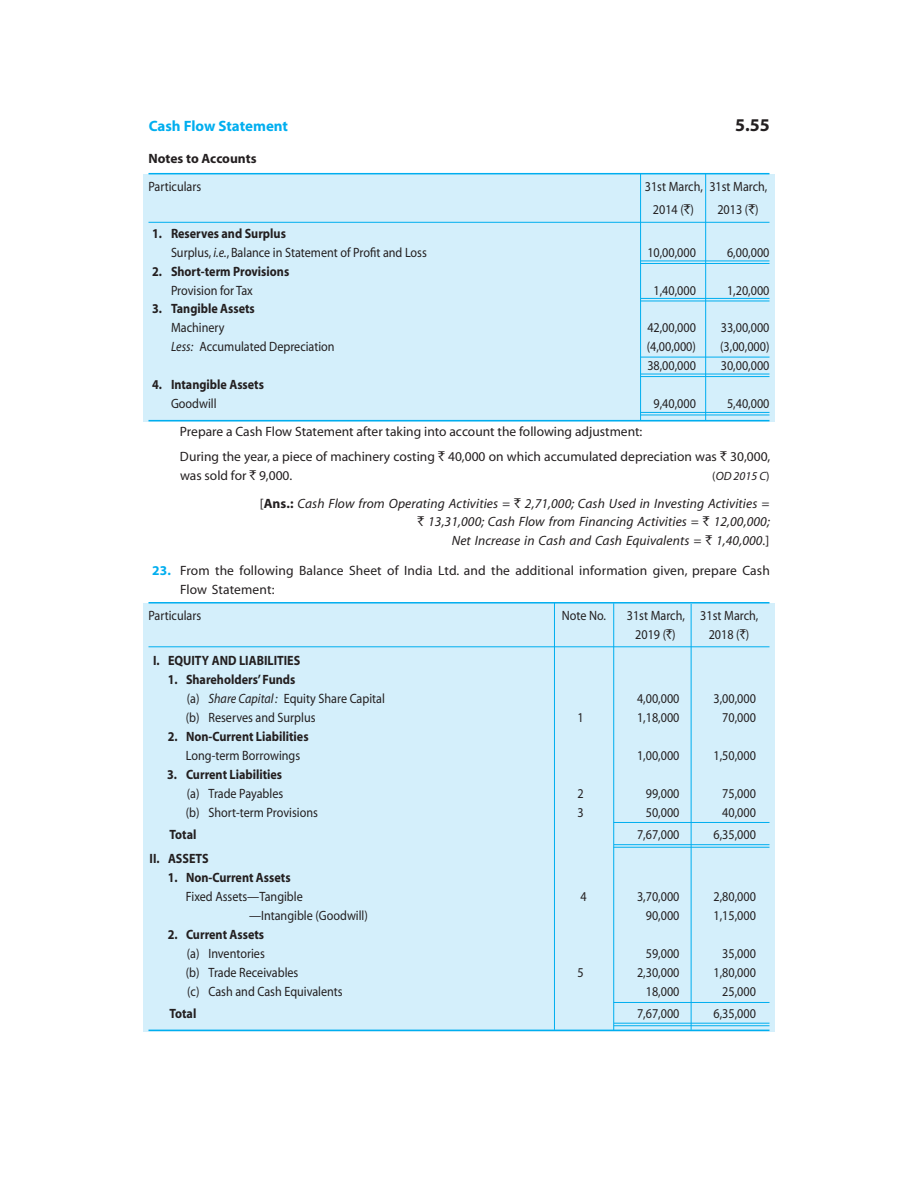
<style>
.page{position:relative;width:918px;height:1188px;background:#fff}
.page>*{position:absolute;margin:0;border:0;box-sizing:border-box;transform-origin:0 0}
.t1{font:700 18px "Myriad";color:#231f20}
.t2{font:700 15px "Myriad";letter-spacing:-.005em;color:#00aeef}
.quest1{font:13.5px "Myriad";color:#231f20;scale:.9 1}
.t3{font:700 13.5px "Myriad";color:#231f20;scale:.9 1}
.quest{font:italic 13.5px/18.9px "Myriad";letter-spacing:.01em;color:#231f20;text-align:right}
.quest1-2{font:13.5px/18.9px "Myriad";color:#231f20}
.quest-2{font:13.5px/18.9px "Myriad";letter-spacing:.01em;color:#231f20}
.t4{font:700 13.5px "Myriad";color:#231f20}
.quest1-3{font:italic 12px "Myriad";color:#231f20}
.s1{font-family:"Rupee Foradian"}
.s2{font-style:italic}
.s3{font-style:normal}
.s4{font-weight:700;font-style:normal}
.s5{font-family:"Rupee Foradian";font-style:normal}
.s6{font-weight:700;color:#00aeef}
</style>
<div class="page">
<div style="left:143px;top:604px;width:632px;height:428px;background:#d4effb"></div>
<div style="left:143px;top:175px;width:632px;height:247px;background:#d4effb"></div>
<hr style="left:640px;top:261px;width:130px;height:1px;background:#00aeef">
<hr style="left:641px;top:263px;width:129px;height:1px;background:#00aeef">
<hr style="left:641px;top:298px;width:128px;height:1px;background:#00aeef">
<hr style="left:640px;top:301px;width:129px;height:1px;background:#00aeef">
<hr style="left:641px;top:374px;width:128px;height:1px;background:#00aeef">
<hr style="left:640px;top:376px;width:129px;height:1px;background:#00aeef">
<hr style="left:640px;top:412px;width:129px;height:1px;background:#00aeef">
<hr style="left:640px;top:415px;width:130px;height:1px;background:#00aeef">
<hr style="left:641px;top:357px;width:129px;height:1px;background:#00aeef">
<hr style="left:705px;top:174px;width:1px;height:246px;background:#00aeef">
<hr style="left:640px;top:174px;width:1px;height:247px;background:#00aeef">
<hr style="left:614px;top:844px;width:155px;height:1px;background:#00aeef">
<hr style="left:614px;top:847px;width:156px;height:1px;background:#00aeef">
<hr style="left:614px;top:822px;width:156px;height:1px;background:#00aeef">
<hr style="left:614px;top:1023px;width:155px;height:1px;background:#00aeef">
<hr style="left:614px;top:1025px;width:156px;height:1px;background:#00aeef">
<hr style="left:614px;top:1002px;width:156px;height:1px;background:#00aeef">
<hr style="left:691px;top:604px;width:1px;height:426px;background:#00aeef">
<hr style="left:613px;top:603px;width:1px;height:427px;background:#00aeef">
<hr style="left:554px;top:603px;width:1px;height:427px;background:#00aeef">
<hr style="left:148px;top:173px;width:622px;height:1px;background:#00aeef">
<hr style="left:148px;top:222px;width:622px;height:1px;background:#00aeef">
<hr style="left:148px;top:420px;width:622px;height:1px;background:#00aeef">
<hr style="left:148px;top:602px;width:622px;height:2px;background:#00aeef">
<hr style="left:148px;top:646px;width:622px;height:1px;background:#00aeef">
<hr style="left:148px;top:1030px;width:622px;height:1px;background:#00aeef">
<p class="t2" style="left:149px;top:118px;width:141px">Cash Flow Statement</p>
<h1 class="t1" style="left:735px;top:115px;width:36px">5.55</h1>
<p class="t4" style="left:148px;top:152px;width:110px">Notes to Accounts</p>
<p class="quest1" style="left:148px;top:180px;width:60px">Particulars</p>
<p class="quest1" style="left:645px;top:180px;width:138px">31st March, 31st March,</p>
<p class="quest1" style="left:653px;top:203px;width:47px">2014 (<span class="s1">`</span>)</p>
<p class="quest1" style="left:717px;top:203px;width:47px">2013 (<span class="s1">`</span>)</p>
<p class="t3" style="left:152px;top:226px;width:150px">1. Reserves and Surplus</p>
<p class="quest1" style="left:171px;top:246px;width:286px">Surplus, <span class="s2">i.e.</span>, Balance in Statement of Profit and Loss</p>
<p class="quest1" style="left:647px;top:246px;width:56px">10,00,000</p>
<p class="quest1" style="left:727px;top:246px;width:49px">6,00,000</p>
<p class="t3" style="left:152px;top:264px;width:154px">2. Short-term Provisions</p>
<p class="quest1" style="left:171px;top:283px;width:93px">Provision for Tax</p>
<p class="quest1" style="left:654px;top:283px;width:49px">1,40,000</p>
<p class="quest1" style="left:727px;top:283px;width:49px">1,20,000</p>
<p class="t3" style="left:152px;top:302px;width:116px">3. Tangible Assets</p>
<p class="quest1" style="left:171px;top:321px;width:61px">Machinery</p>
<p class="quest1" style="left:647px;top:321px;width:56px">42,00,000</p>
<p class="quest1" style="left:721px;top:321px;width:56px">33,00,000</p>
<p class="quest1" style="left:171px;top:340px;width:183px"><span class="s2">Less:</span> Accumulated Depreciation</p>
<p class="quest1" style="left:647px;top:340px;width:56px">(4,00,000)</p>
<p class="quest1" style="left:720px;top:340px;width:56px">(3,00,000)</p>
<p class="quest1" style="left:647px;top:359px;width:56px">38,00,000</p>
<p class="quest1" style="left:721px;top:359px;width:56px">30,00,000</p>
<p class="t3" style="left:152px;top:378px;width:126px">4. Intangible Assets</p>
<p class="quest1" style="left:171px;top:397px;width:52px">Goodwill</p>
<p class="quest1" style="left:654px;top:397px;width:49px">9,40,000</p>
<p class="quest1" style="left:727px;top:397px;width:49px">5,40,000</p>
<p class="quest1-2" style="left:180px;top:422px;width:464px">Prepare a Cash Flow Statement after taking into account the following adjustment:</p>
<p class="quest1-2" style="left:180px;top:447px;width:592px">During the year, a piece of machinery costing <span class="s1">`</span> 40,000 on which accumulated depreciation was <span class="s1">`</span> 30,000, was sold for <span class="s1">`</span> 9,000.</p>
<p class="quest1-3" style="left:712px;top:470px;width:59px"><span class="s3">(</span>OD 2015 C<span class="s3">)</span></p>
<p class="quest" style="left:260px;top:494px;width:512px"><span class="s3">[</span><span class="s4">Ans.:</span> Cash Flow from Operating Activities = <span class="s5">`</span> 2,71,000; Cash Used in Investing Activities = <span class="s5">`</span> 13,31,000; Cash Flow from Financing Activities = <span class="s5">`</span> 12,00,000;<br>Net Increase in Cash and Cash Equivalents = <span class="s5">`</span> 1,40,000.<span class="s3">]</span></p>
<p class="quest-2" style="left:180px;top:561px;width:591px;text-indent:-28px"><span class="s6">23.</span> From the following Balance Sheet of India Ltd. and the additional information given, prepare Cash<br>Flow Statement:</p>
<p class="quest1" style="left:148px;top:609px;width:60px">Particulars</p>
<p class="quest1" style="left:562px;top:609px;width:51px">Note No.</p>
<p class="quest1" style="left:627px;top:609px;width:148px">31st March, 31st March,</p>
<p class="quest1" style="left:635px;top:628px;width:46px">2019 (<span class="s1">`</span>)</p>
<p class="quest1" style="left:709px;top:628px;width:46px">2018 (<span class="s1">`</span>)</p>
<p class="t3" style="left:153px;top:654px;width:165px">I. EQUITY AND LIABILITIES</p>
<p class="t3" style="left:168px;top:673px;width:143px">1. Shareholders’ Funds</p>
<p class="quest1" style="left:187px;top:692px;width:222px">(a) <span class="s2">Share Capital :</span> Equity Share Capital</p>
<p class="quest1" style="left:637px;top:692px;width:49px">4,00,000</p>
<p class="quest1" style="left:714px;top:692px;width:49px">3,00,000</p>
<p class="quest1" style="left:186px;top:711px;width:146px">(b) Reserves and Surplus</p>
<p class="quest1" style="left:577px;top:711px;width:8px">1</p>
<p class="quest1" style="left:637px;top:711px;width:49px">1,18,000</p>
<p class="quest1" style="left:722px;top:711px;width:39px">70,000</p>
<p class="t3" style="left:168px;top:730px;width:158px">2. Non-Current Liabilities</p>
<p class="quest1" style="left:186px;top:749px;width:128px">Long-term Borrowings</p>
<p class="quest1" style="left:637px;top:749px;width:49px">1,00,000</p>
<p class="quest1" style="left:714px;top:749px;width:49px">1,50,000</p>
<p class="t3" style="left:167px;top:767px;width:129px">3. Current Liabilities</p>
<p class="quest1" style="left:187px;top:786px;width:109px">(a) Trade Payables</p>
<p class="quest1" style="left:577px;top:786px;width:8px">2</p>
<p class="quest1" style="left:646px;top:786px;width:39px">99,000</p>
<p class="quest1" style="left:722px;top:786px;width:39px">75,000</p>
<p class="quest1" style="left:186px;top:805px;width:148px">(b) Short-term Provisions</p>
<p class="quest1" style="left:577px;top:805px;width:8px">3</p>
<p class="quest1" style="left:646px;top:805px;width:39px">50,000</p>
<p class="quest1" style="left:722px;top:805px;width:39px">40,000</p>
<p class="t3" style="left:170px;top:827px;width:31px">Total</p>
<p class="quest1" style="left:637px;top:827px;width:49px">7,67,000</p>
<p class="quest1" style="left:714px;top:827px;width:49px">6,35,000</p>
<p class="t3" style="left:150px;top:852px;width:67px">II. ASSETS</p>
<p class="t3" style="left:168px;top:871px;width:138px">1. Non-Current Assets</p>
<p class="quest1" style="left:186px;top:890px;width:131px">Fixed Assets—Tangible</p>
<p class="quest1" style="left:580px;top:890px;width:8px">4</p>
<p class="quest1" style="left:637px;top:890px;width:49px">3,70,000</p>
<p class="quest1" style="left:714px;top:890px;width:49px">2,80,000</p>
<p class="quest1" style="left:249px;top:909px;width:134px">—Intangible (Goodwill)</p>
<p class="quest1" style="left:646px;top:909px;width:39px">90,000</p>
<p class="quest1" style="left:714px;top:909px;width:49px">1,15,000</p>
<p class="t3" style="left:168px;top:928px;width:109px">2. Current Assets</p>
<p class="quest1" style="left:187px;top:947px;width:88px">(a) Inventories</p>
<p class="quest1" style="left:646px;top:947px;width:39px">59,000</p>
<p class="quest1" style="left:722px;top:947px;width:39px">35,000</p>
<p class="quest1" style="left:186px;top:966px;width:127px">(b) Trade Receivables</p>
<p class="quest1" style="left:577px;top:966px;width:8px">5</p>
<p class="quest1" style="left:637px;top:966px;width:49px">2,30,000</p>
<p class="quest1" style="left:714px;top:966px;width:49px">1,80,000</p>
<p class="quest1" style="left:187px;top:984px;width:174px">(c) Cash and Cash Equivalents</p>
<p class="quest1" style="left:646px;top:984px;width:39px">18,000</p>
<p class="quest1" style="left:722px;top:984px;width:39px">25,000</p>
<p class="t3" style="left:169px;top:1006px;width:31px">Total</p>
<p class="quest1" style="left:637px;top:1006px;width:49px">7,67,000</p>
<p class="quest1" style="left:714px;top:1006px;width:49px">6,35,000</p>
</div>
